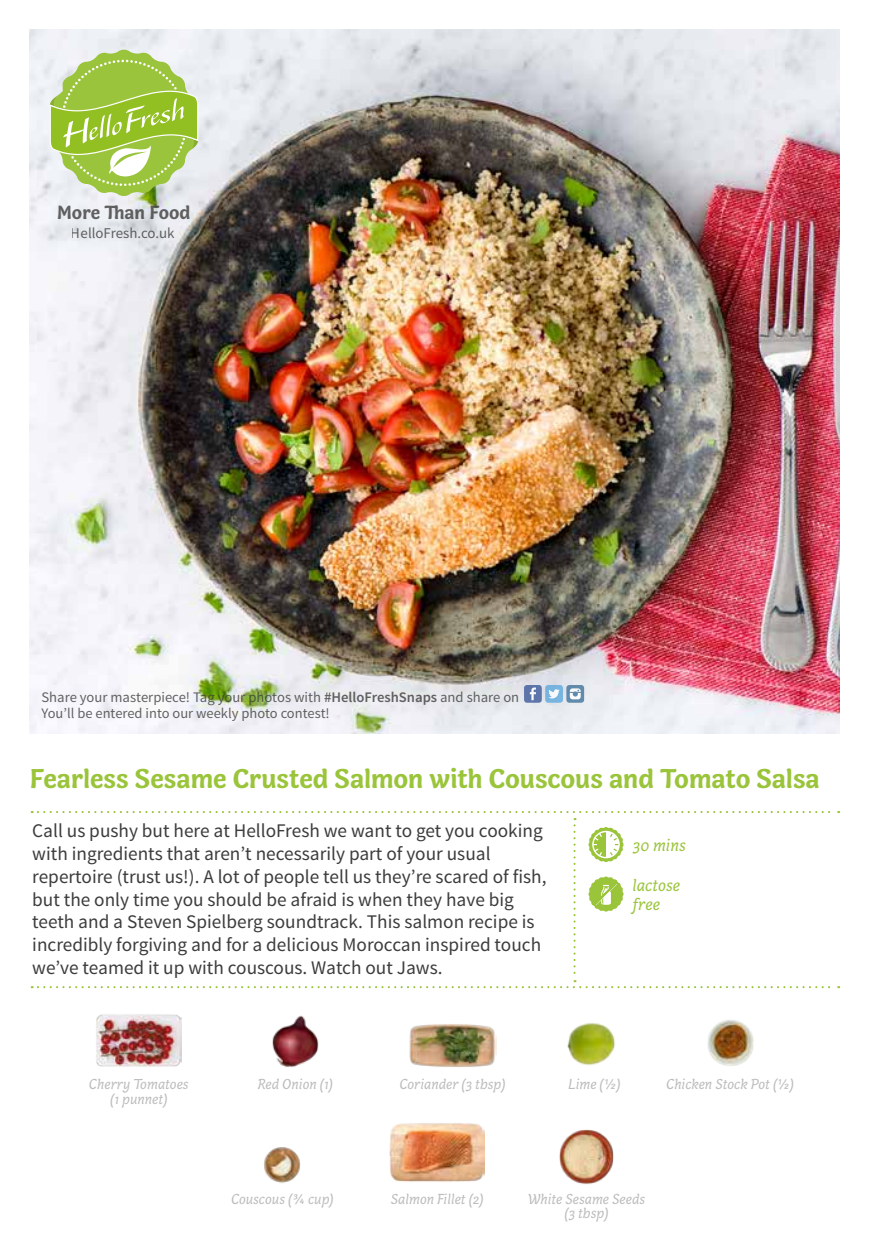
<style>
.page{position:relative;width:869px;height:1241px;background:#fff}
.page>*{position:absolute;margin:0;border:0;box-sizing:border-box;transform-origin:0 0}
.t1{font:700 28px "Capucine Basic";letter-spacing:-.005em;color:#9ac43a}
.t2{font:700 19.6px "Capucine Basic";color:#3c3c3b}
.t3{font:19.25px/22.8px "Source Sans Pro";color:#3c3c3b}
.t4{font:italic 17.5px/18.6px "Capucine Basic";color:#9ac43a}
.t5{font:italic 14.88px/14.5px "Capucine Basic";color:#bcbcbc;text-align:center}
.t6{font:14.88px "Source Sans Pro";color:#3c3c3b}
.t7{font:14.53px/16.4px "Source Sans Pro";color:#3c3c3b}
.s1{font-weight:600}
</style>
<div class="page">
<img style="left:30px;top:30px;width:808px;height:703px">
<svg style="left:524px;top:685px;width:17px;height:17px"></svg>
<svg style="left:529px;top:687px;width:6px;height:13px"></svg>
<svg style="left:566px;top:685px;width:18px;height:17px"></svg>
<svg style="left:569px;top:688px;width:11px;height:11px"></svg>
<div style="left:545px;top:685px;width:17px;height:17px;background:#77b4e0;border-radius:3px"></div>
<svg style="left:548px;top:689px;width:11px;height:9px"></svg>
<svg style="left:50px;top:50px;width:148px;height:146px;background:#b5d273"></svg>
<svg style="left:32px;top:811px;width:806px;height:177px"></svg>
<img style="left:409px;top:1024px;width:87px;height:43px">
<img style="left:567px;top:1023px;width:49px;height:43px">
<img style="left:707px;top:1020px;width:47px;height:46px">
<img style="left:272px;top:1015px;width:47px;height:52px">
<img style="left:264px;top:1147px;width:37px;height:36px">
<img style="left:390px;top:1123px;width:94px;height:59px">
<img style="left:559px;top:1129px;width:55px;height:55px">
<img style="left:96px;top:1014px;width:86px;height:53px">
<p class="t2" style="left:57px;top:198px;width:135px">More Than Food</p>
<p class="t6" style="left:71px;top:224px;width:105px">HelloFresh.co.uk</p>
<p class="t7" style="left:41px;top:688px;width:479px">Share your masterpiece! Tag your photos with <span class="s1">#HelloFreshSnaps</span> and share on<br>You’ll be entered into our weekly photo contest!</p>
<h1 class="t1" style="left:30px;top:757px;width:791px">Fearless Sesame Crusted Salmon with Couscous and Tomato Salsa</h1>
<p class="t3" style="left:32px;top:819px;width:515px">Call us pushy but here at HelloFresh we want to get you cooking with ingredients that aren’t necessarily part of your usual repertoire (trust us!). A lot of people tell us they’re scared of fish, but the only time you should be afraid is when they have big teeth and a Steven Spielberg soundtrack. This salmon recipe is incredibly forgiving and for a delicious Moroccan inspired touch we’ve teamed it up with couscous. Watch out Jaws.</p>
<p class="t4" style="left:632px;top:836px;width:55px">30 mins</p>
<p class="t4" style="left:632px;top:877px;width:49px">lactose free</p>
<p class="t5" style="left:89px;top:1077px;width:101px">Cherry Tomatoes (1 punnet)</p>
<p class="t5" style="left:257px;top:1077px;width:77px">Red Onion (1)</p>
<p class="t5" style="left:399px;top:1077px;width:108px">Coriander (3 tbsp)</p>
<p class="t5" style="left:568px;top:1077px;width:54px">Lime (1/2)</p>
<p class="t5" style="left:665px;top:1077px;width:129px">Chicken Stock Pot (1/2)</p>
<p class="t5" style="left:231px;top:1192px;width:104px">Couscous (3/4 cup)</p>
<p class="t5" style="left:390px;top:1192px;width:94px">Salmon Fillet (2)</p>
<p class="t5" style="left:527px;top:1192px;width:119px">White Sesame Seeds (3 tbsp)</p>
</div>
